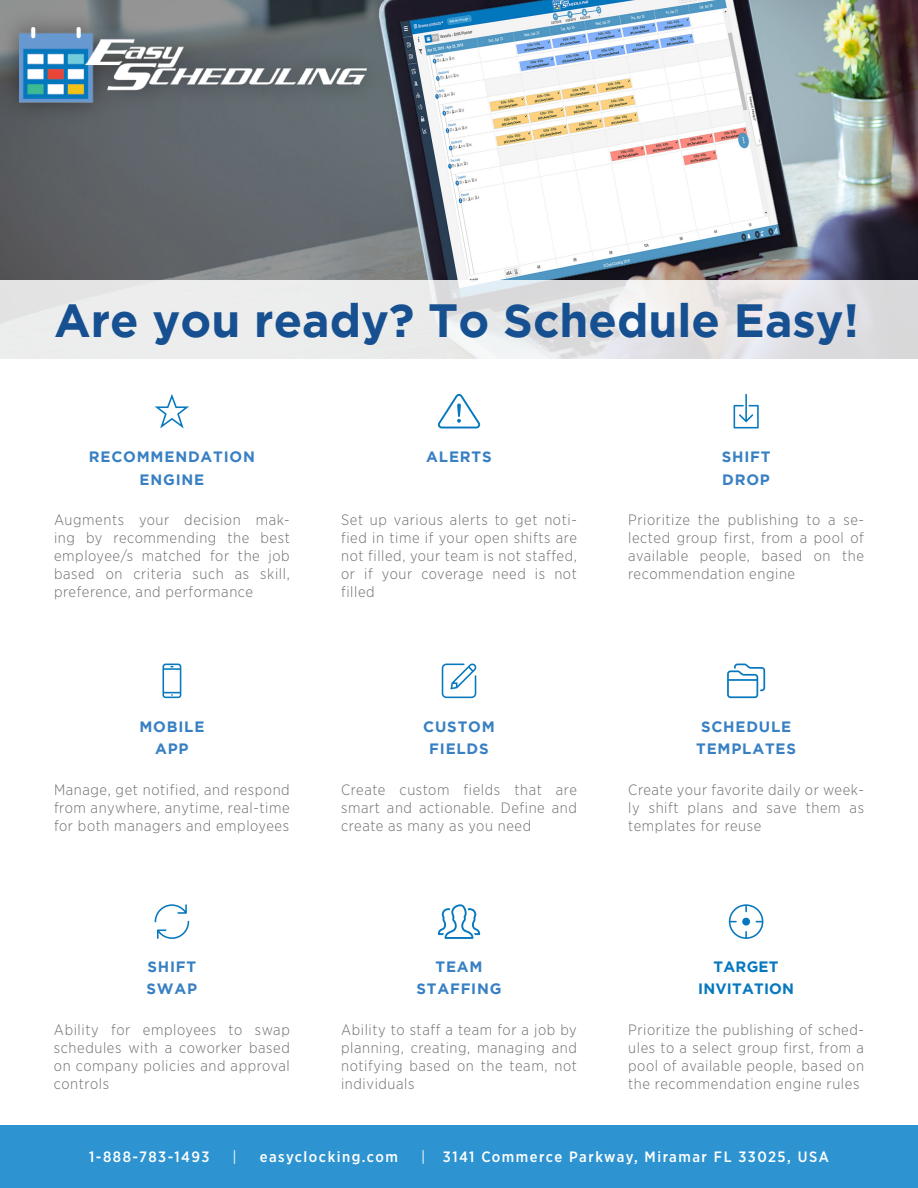
<style>
.page{position:relative;width:918px;height:1188px;background:#fff}
.page>*{position:absolute;margin:0;border:0;box-sizing:border-box;transform-origin:0 0}
.t1{font:700 46.5px "Gotham";color:#165090}
.t2{font:300 15px/18px "Gotham Narrow";letter-spacing:.04em;color:#6d6e71;text-align:justify}
.t3{font:700 15px/22.5px "Gotham";letter-spacing:.055em;color:#3880c3;text-align:center}
.t4{font:500 15px "Gotham Narrow";letter-spacing:.1em;color:#fff}
.t5{font:700 15px/22.5px "Gotham";letter-spacing:.015em;color:#0778be;text-align:center}
.t6{font:15px "Gotham Narrow";color:#fff}
.s1{font-weight:400}
</style>
<div class="page">
<img style="left:0;top:0;width:918px;height:280px">
<svg style="left:0;top:280px;width:918px;height:79px;background:#e7e7e8"></svg>
<div style="left:0;top:1126px;width:918px;height:62px;background:#2e94d1"></div>
<svg style="left:438px;top:394px;width:42px;height:34px"></svg>
<svg style="left:729px;top:904px;width:34px;height:35px"></svg>
<div style="left:0;top:7px;width:386px;height:117px;background:#000;opacity:.43"></div>
<img style="left:19px;top:27px;width:348px;height:75px">
<svg style="left:155px;top:394px;width:34px;height:34px"></svg>
<svg style="left:155px;top:904px;width:34px;height:35px"></svg>
<svg style="left:734px;top:394px;width:25px;height:34px"></svg>
<svg style="left:162px;top:664px;width:19px;height:34px"></svg>
<svg style="left:438px;top:904px;width:42px;height:35px"></svg>
<svg style="left:442px;top:664px;width:34px;height:34px"></svg>
<svg style="left:727px;top:664px;width:38px;height:34px"></svg>
<h1 class="t1" style="left:54px;top:293px;width:806px">Are you ready? To Schedule Easy!</h1>
<p class="t3" style="left:89px;top:445px;width:168px">RECOMMENDATION<br>ENGINE</p>
<p class="t2" style="left:54px;top:511px;width:237px">Augments your decision mak&shy;ing by recommending the best employee/s matched for the job based on criteria such as skill, preference, and performance</p>
<p class="t3" style="left:139px;top:715px;width:67px">MOBILE<br>APP</p>
<p class="t2" style="left:54px;top:780px;width:237px">Manage, get notified, and respond from anywhere, anytime, real-time for both managers and employees</p>
<p class="t3" style="left:147px;top:955px;width:52px;text-align:left">SHIFT<br>SWAP</p>
<p class="t2" style="left:54px;top:1020px;width:237px">Ability for employees to swap schedules with a coworker based on company policies and approval controls</p>
<p class="t3" style="left:426px;top:445px;width:67px">ALERTS</p>
<p class="t2" style="left:341px;top:511px;width:237px">Set up various alerts to get noti&shy;fied in time if your open shifts are not filled, your team is not staffed, or if your coverage need is not filled</p>
<p class="t3" style="left:423px;top:715px;width:73px">CUSTOM<br>FIELDS</p>
<p class="t2" style="left:341px;top:780px;width:237px">Create custom fields that are smart and actionable. Define and create as many as you need</p>
<p class="t3" style="left:416px;top:955px;width:87px">TEAM<br>STAFFING</p>
<p class="t2" style="left:341px;top:1020px;width:237px">Ability to staff a team for a job by planning, creating, managing and notifying based on the team, not individuals</p>
<p class="t3" style="left:722px;top:445px;width:50px;text-align:left">SHIFT<br>DROP</p>
<p class="t2" style="left:628px;top:511px;width:237px">Prioritize the publishing to a se&shy;lected group first, from a pool of available people, based on the recommendation engine</p>
<p class="t3" style="left:696px;top:715px;width:101px">SCHEDULE<br>TEMPLATES</p>
<p class="t2" style="left:628px;top:780px;width:237px">Create your favorite daily or week&shy;ly shift plans and save them as templates for reuse</p>
<p class="t5" style="left:698px;top:955px;width:97px">TARGET<br>INVITATION</p>
<p class="t2" style="left:628px;top:1020px;width:237px">Prioritize the publishing of sched&shy;ules to a select group first, from a pool of available people, based on the recommendation engine rules</p>
<p class="t4" style="left:89px;top:1147px;width:122px">1-888-783-1493</p>
<p class="t6" style="left:232px;top:1148px;width:6px">|</p>
<p class="t4" style="left:260px;top:1147px;width:140px">easyclocking.com</p>
<p class="t4" style="left:421px;top:1147px;width:409px"><span class="s1">|</span> 3141 Commerce Parkway, Miramar FL 33025, USA</p>
</div>
